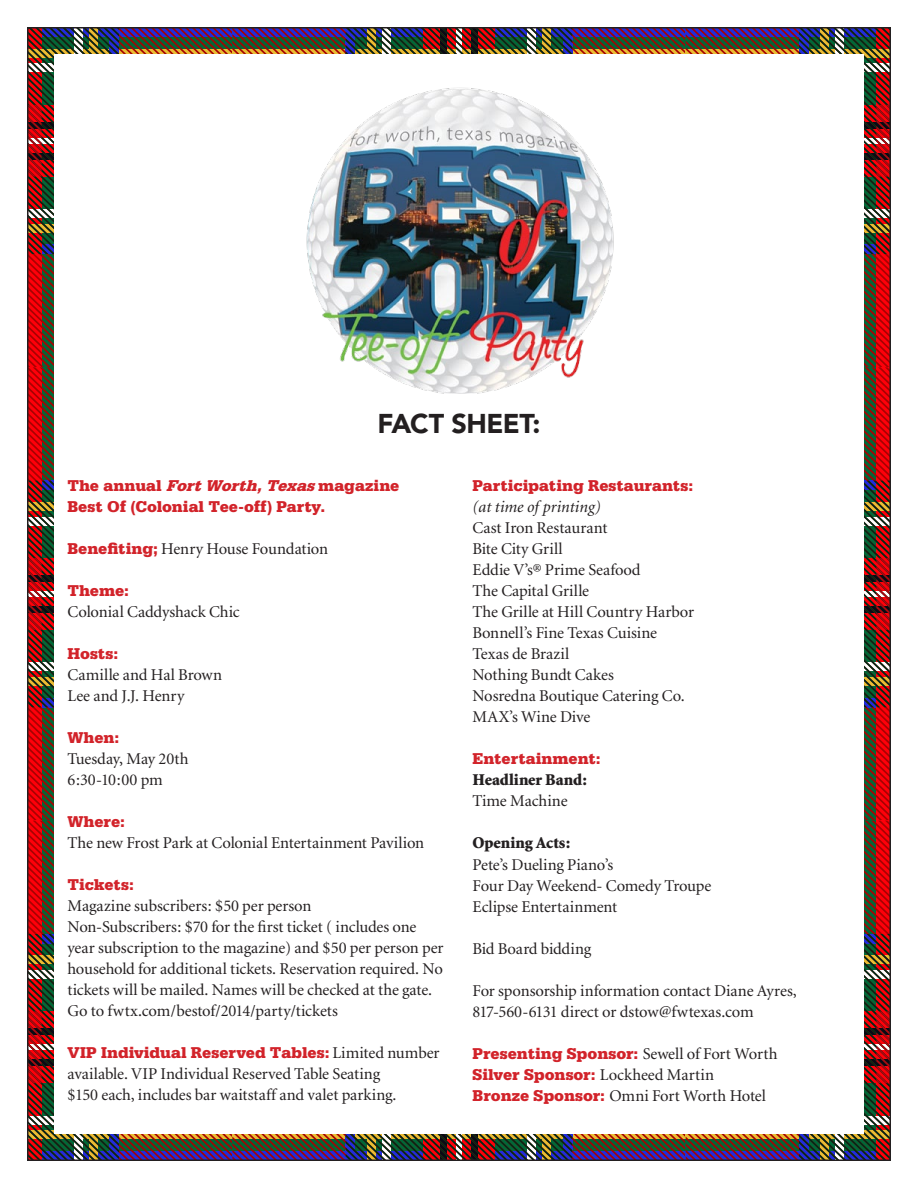
<style>
.page{position:relative;width:918px;height:1188px;background:#fff}
.page>*{position:absolute;margin:0;border:0;box-sizing:border-box;transform-origin:0 0}
.t1{font:900 27px "Avenir";letter-spacing:-.02em;color:#231f20}
.t2{font:16.5px/21px "Minion";letter-spacing:-.005em;color:#231f20}
.t3{font:900 16.5px/21px "Serifa BT";letter-spacing:-.005em;color:#d2232a}
.t4{font:900 16.5px "Minion";letter-spacing:-.005em;color:#231f20}
.t5{font:italic 16.5px "Minion";color:#231f20}
.s1{font-style:italic}
.s2{font-family:"Serifa BT";font-weight:900;color:#d2232a}
.s3{font-family:"Minion";font-weight:400;color:#231f20}
</style>
<div class="page">
<svg style="left:30px;top:30px;width:202px;height:337px;background:#77322b"></svg>
<svg style="left:30px;top:30px;width:89px;height:224px;background:#6b3c32"></svg>
<svg style="left:232px;top:30px;width:454px;height:24px;background:#604343"></svg>
<svg style="left:346px;top:30px;width:226px;height:24px;background:#564940"></svg>
<svg style="left:686px;top:30px;width:202px;height:337px;background:#77322b"></svg>
<svg style="left:799px;top:30px;width:89px;height:224px;background:#6b3c32"></svg>
<svg style="left:30px;top:367px;width:24px;height:454px;background:#8d2116"></svg>
<svg style="left:30px;top:481px;width:24px;height:226px;background:#753429"></svg>
<svg style="left:864px;top:367px;width:24px;height:454px;background:#8d2115"></svg>
<svg style="left:864px;top:481px;width:24px;height:226px;background:#753428"></svg>
<svg style="left:30px;top:821px;width:202px;height:337px;background:#77322c"></svg>
<svg style="left:30px;top:934px;width:89px;height:224px;background:#6b3c32"></svg>
<svg style="left:232px;top:1134px;width:454px;height:24px;background:#604343"></svg>
<svg style="left:346px;top:1134px;width:226px;height:24px;background:#564940"></svg>
<svg style="left:686px;top:821px;width:202px;height:337px;background:#77322b"></svg>
<svg style="left:799px;top:934px;width:89px;height:224px;background:#6b3c32"></svg>
<div style="left:54px;top:54px;width:810px;height:1080px;background:#fff"></div>
<img style="left:306px;top:87px;width:308px;height:307px">
<h1 class="t1" style="left:377px;top:408px;width:165px">FACT SHEET:</h1>
<p class="t3" style="left:68px;top:475px;width:333px">The annual <span class="s1">FortWorth,Texas</span>magazine<br>Best Of (Colonial Tee-off) Party.</p>
<p class="t2" style="left:68px;top:539px;width:262px"><span class="s2">Benefiting;</span> Henry House Foundation</p>
<p class="t3" style="left:68px;top:580px;width:63px">Theme:</p>
<p class="t2" style="left:68px;top:602px;width:174px">Colonial Caddyshack Chic</p>
<p class="t3" style="left:68px;top:643px;width:52px">Hosts:</p>
<p class="t2" style="left:68px;top:665px;width:156px">Camille and Hal Brown<br>Lee and J.J. Henry</p>
<p class="t3" style="left:68px;top:727px;width:53px">When:</p>
<p class="t2" style="left:68px;top:749px;width:123px">Tuesday, May 20th<br>6:30-10:00 pm</p>
<p class="t3" style="left:68px;top:811px;width:59px">Where:</p>
<p class="t2" style="left:68px;top:833px;width:358px">The new Frost Park at Colonial Entertainment Pavilion</p>
<p class="t3" style="left:68px;top:874px;width:68px">Tickets:</p>
<p class="t2" style="left:68px;top:896px;width:378px">Magazine subscribers: $50 per person<br>Non-Subscribers: $70 for the first ticket ( includes one year subscription to the magazine) and $50 per person per household for additional tickets. Reservation required. No tickets will be mailed. Names will be checked at the gate.<br>Go to fwtx.com/bestof/2014/party/tickets</p>
<p class="t3" style="left:68px;top:1042px;width:374px">VIP Individual Reserved Tables: <span class="s3">Limited number</span></p>
<p class="t2" style="left:68px;top:1064px;width:331px">available. VIP Individual Reserved Table Seating $150 each, includes bar waitstaff and valet parking.</p>
<p class="t3" style="left:473px;top:475px;width:222px">Participating Restaurants:</p>
<p class="t5" style="left:473px;top:499px;width:130px">(at time of printing)</p>
<p class="t2" style="left:473px;top:518px;width:223px">Cast Iron Restaurant<br>Bite City Grill<br>Eddie V’s® Prime Seafood<br>The Capital Grille<br>The Grille at Hill Country Harbor<br>Bonnell’s Fine Texas Cuisine<br>Texas de Brazil<br>Nothing Bundt Cakes<br>Nosredna Boutique Catering Co.<br>MAX’s Wine Dive</p>
<p class="t3" style="left:473px;top:748px;width:130px">Entertainment:</p>
<p class="t4" style="left:473px;top:772px;width:116px">Headliner Band:</p>
<p class="t2" style="left:473px;top:791px;width:97px">Time Machine</p>
<p class="t4" style="left:473px;top:835px;width:99px">Opening Acts:</p>
<p class="t2" style="left:473px;top:854px;width:240px">Pete’s Dueling Piano’s<br>Four Day Weekend- Comedy Troupe<br>Eclipse Entertainment</p>
<p class="t2" style="left:473px;top:938px;width:120px">Bid Board bidding</p>
<p class="t2" style="left:473px;top:980px;width:326px">For sponsorship information contact Diane Ayres,<br>817-560-6131 direct or dstow@fwtexas.com</p>
<p class="t3" style="left:473px;top:1042px;width:307px">Presenting Sponsor: <span class="s3">Sewell of Fort Worth<br></span>Silver Sponsor: <span class="s3">Lockheed Martin</span></p>
<p class="t2" style="left:473px;top:1085px;width:295px"><span class="s2">Bronze Sponsor:</span> Omni Fort Worth Hotel</p>
</div>
